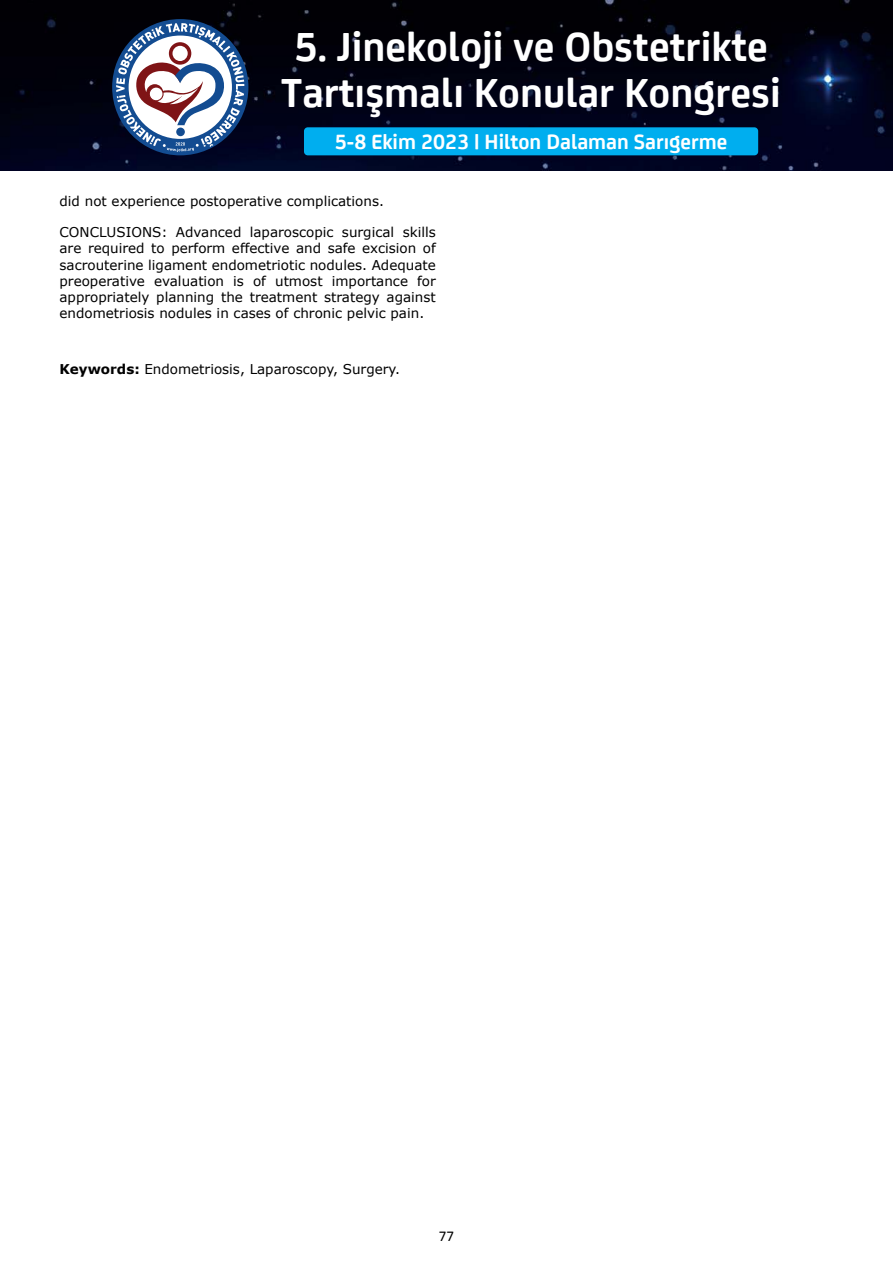
<style>
.page{position:relative;width:893px;height:1263px;background:#fff}
.page>*{position:absolute;margin:0;border:0;box-sizing:border-box;transform-origin:0 0}
.t1{font:700 43.65px/46px "FS Joey";color:#fff}
.t2{font:700 22.2px "FS Joey";color:#fff}
.t3{font:15px "Calibri";color:#000}
.t4{font:13.5px/16.2px "Verdana";color:#000;text-align:justify}
.s1{font-weight:700}
</style>
<div class="page">
<img style="left:0;top:0;width:893px;height:171px">
<div style="left:112px;top:19px;width:136px;height:136px;background:#134c91;border-radius:50%"></div>
<svg style="left:116px;top:23px;width:128px;height:129px"></svg>
<div style="left:304px;top:127px;width:454px;height:28px;background:#00aeef;border-radius:4px"></div>
<h1 class="t1" style="left:281px;top:20px;width:501px">5. Jinekoloji ve Obstetrikte<br>Tartışmalı Konular Kongresi</h1>
<h2 class="t2" style="left:335px;top:125px;width:394px">5-8 Ekim 2023 | Hilton Dalaman Sarıgerme</h2>
<p class="t4" style="left:60px;top:193px;width:326px">did not experience postoperative complications.</p>
<p class="t4" style="left:60px;top:224px;width:378px">CONCLUSIONS: Advanced laparoscopic surgical skills are required to perform effective and safe excision of sacrouterine ligament endometriotic nodules. Adequate preoperative evaluation is of utmost importance for appropriately planning the treatment strategy against endometriosis nodules in cases of chronic pelvic pain.</p>
<p class="t4" style="left:60px;top:361px;width:342px"><span class="s1">Keywords:</span> Endometriosis, Laparoscopy, Surgery.</p>
<p class="t3" style="left:439px;top:1226px;width:17px">77</p>
</div>
